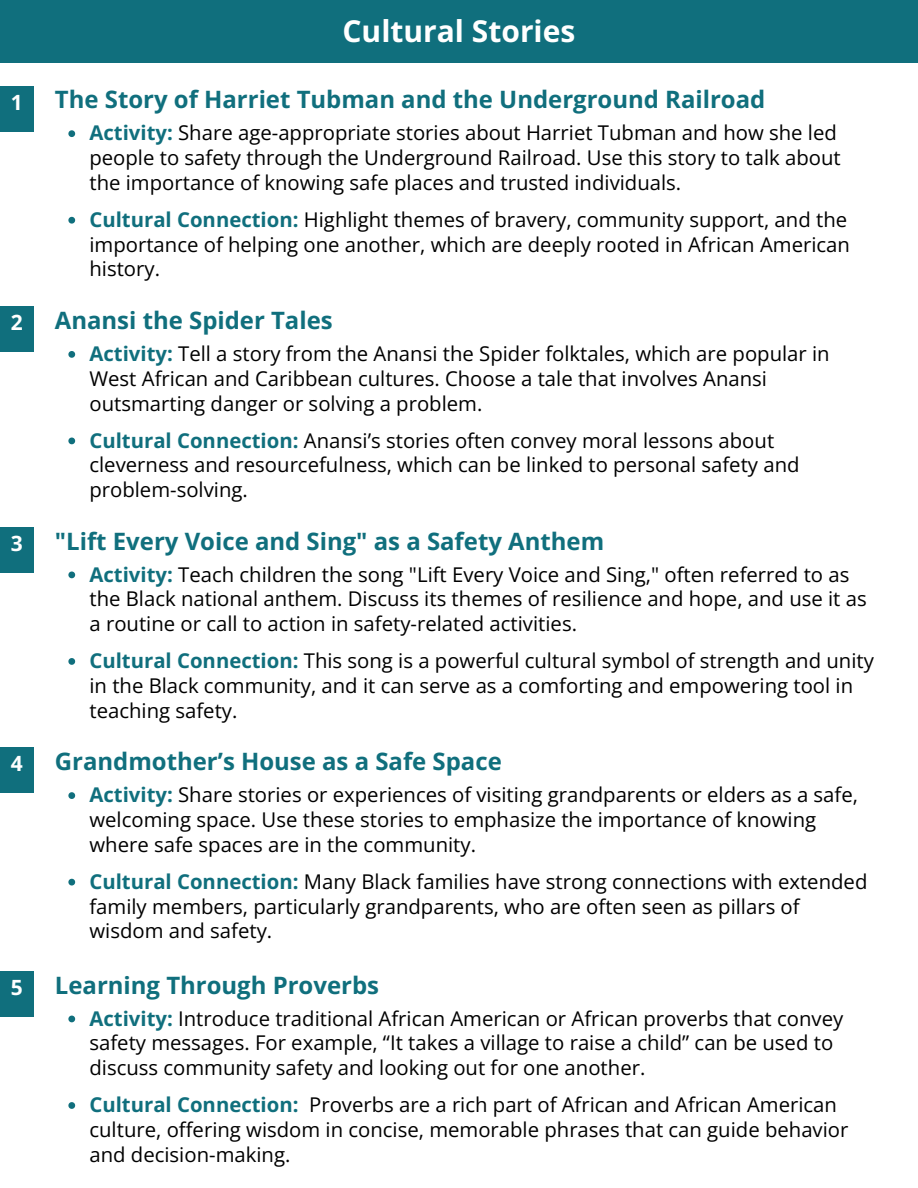
<style>
.page{position:relative;width:918px;height:1188px;background:#fff}
.page>*{position:absolute;margin:0;border:0;box-sizing:border-box;transform-origin:0 0}
.t1{font:700 30px "Open Sans";color:#fff}
.t2{font:700 24px "Open Sans";color:#106f7d}
.t3{font:700 21px "Open Sans";color:#fff}
.t4{font:20.4px/24.8px "Open Sans";color:#000}
.s1{font-weight:700;color:#106f7d}
</style>
<div class="page">
<div style="left:0;top:86px;width:34px;height:45px;background:#106f7d"></div>
<svg style="left:68px;top:130px;width:7px;height:7px"></svg>
<svg style="left:68px;top:217px;width:7px;height:7px"></svg>
<div style="left:0;top:527px;width:34px;height:45px;background:#106f7d"></div>
<svg style="left:68px;top:572px;width:7px;height:6px"></svg>
<svg style="left:68px;top:658px;width:7px;height:7px"></svg>
<div style="left:0;top:307px;width:34px;height:45px;background:#106f7d"></div>
<svg style="left:68px;top:351px;width:7px;height:7px"></svg>
<svg style="left:68px;top:438px;width:7px;height:6px"></svg>
<div style="left:0;top:748px;width:34px;height:45px;background:#106f7d"></div>
<svg style="left:68px;top:792px;width:7px;height:7px"></svg>
<svg style="left:68px;top:879px;width:7px;height:7px"></svg>
<div style="left:0;top:971px;width:34px;height:46px;background:#106f7d"></div>
<svg style="left:68px;top:1016px;width:7px;height:6px"></svg>
<svg style="left:68px;top:1102px;width:7px;height:7px"></svg>
<div style="left:0;top:0;width:918px;height:63px;background:#106f7d"></div>
<p class="t1" style="left:343px;top:10px;width:234px">Cultural Stories</p>
<h1 class="t3" style="left:11px;top:87px;width:13px">1</h1>
<p class="t2" style="left:55px;top:83px;width:712px">The Story of Harriet Tubman and the Underground Railroad</p>
<h2 class="t4" style="left:89px;top:120px;width:753px"><span class="s1">Activity:</span> Share age-appropriate stories about Harriet Tubman and how she led people to safety through the Underground Railroad. Use this story to talk about the importance of knowing safe places and trusted individuals.</h2>
<p class="t4" style="left:89px;top:207px;width:762px"><span class="s1">Cultural Connection:</span> Highlight themes of bravery, community support, and the importance of helping one another, which are deeply rooted in African American history.</p>
<p class="t3" style="left:11px;top:308px;width:13px">2</p>
<p class="t2" style="left:55px;top:303px;width:279px">Anansi the Spider Tales</p>
<p class="t4" style="left:89px;top:341px;width:742px"><span class="s1">Activity:</span> Tell a story from the Anansi the Spider folktales, which are popular in<br>West African and Caribbean cultures. Choose a tale that involves Anansi outsmarting danger or solving a problem.</p>
<h2 class="t4" style="left:89px;top:427px;width:712px"><span class="s1">Cultural Connection:</span> Anansi’s stories often convey moral lessons about cleverness and resourcefulness, which can be linked to personal safety and problem-solving.</h2>
<p class="t3" style="left:11px;top:529px;width:13px">3</p>
<p class="t2" style="left:55px;top:524px;width:551px">"Lift Every Voice and Sing" as a Safety Anthem</p>
<h2 class="t4" style="left:89px;top:561px;width:779px"><span class="s1">Activity:</span> Teach children the song "Lift Every Voice and Sing," often referred to as the Black national anthem. Discuss its themes of resilience and hope, and use it as a routine or call to action in safety-related activities.</h2>
<p class="t4" style="left:89px;top:648px;width:786px"><span class="s1">Cultural Connection:</span> This song is a powerful cultural symbol of strength and unity in the Black community, and it can serve as a comforting and empowering tool in teaching safety.</p>
<p class="t3" style="left:11px;top:749px;width:13px">4</p>
<p class="t2" style="left:55px;top:745px;width:448px">Grandmother’s House as a Safe Space</p>
<p class="t4" style="left:89px;top:782px;width:770px"><span class="s1">Activity:</span> Share stories or experiences of visiting grandparents or elders as a safe, welcoming space. Use these stories to emphasize the importance of knowing where safe spaces are in the community.</p>
<h2 class="t4" style="left:89px;top:869px;width:779px"><span class="s1">Cultural Connection:</span> Many Black families have strong connections with extended family members, particularly grandparents, who are often seen as pillars of wisdom and safety.</h2>
<p class="t3" style="left:11px;top:973px;width:13px">5</p>
<p class="t2" style="left:55px;top:968px;width:326px">Learning Through Proverbs</p>
<h2 class="t4" style="left:89px;top:1005px;width:755px"><span class="s1">Activity:</span> Introduce traditional African American or African proverbs that convey safety messages. For example, “It takes a village to raise a child” can be used to discuss community safety and looking out for one another.</h2>
<p class="t4" style="left:89px;top:1092px;width:760px"><span class="s1">Cultural Connection:</span> Proverbs are a rich part of African and African American culture, offering wisdom in concise, memorable phrases that can guide behavior and decision-making.</p>
</div>
